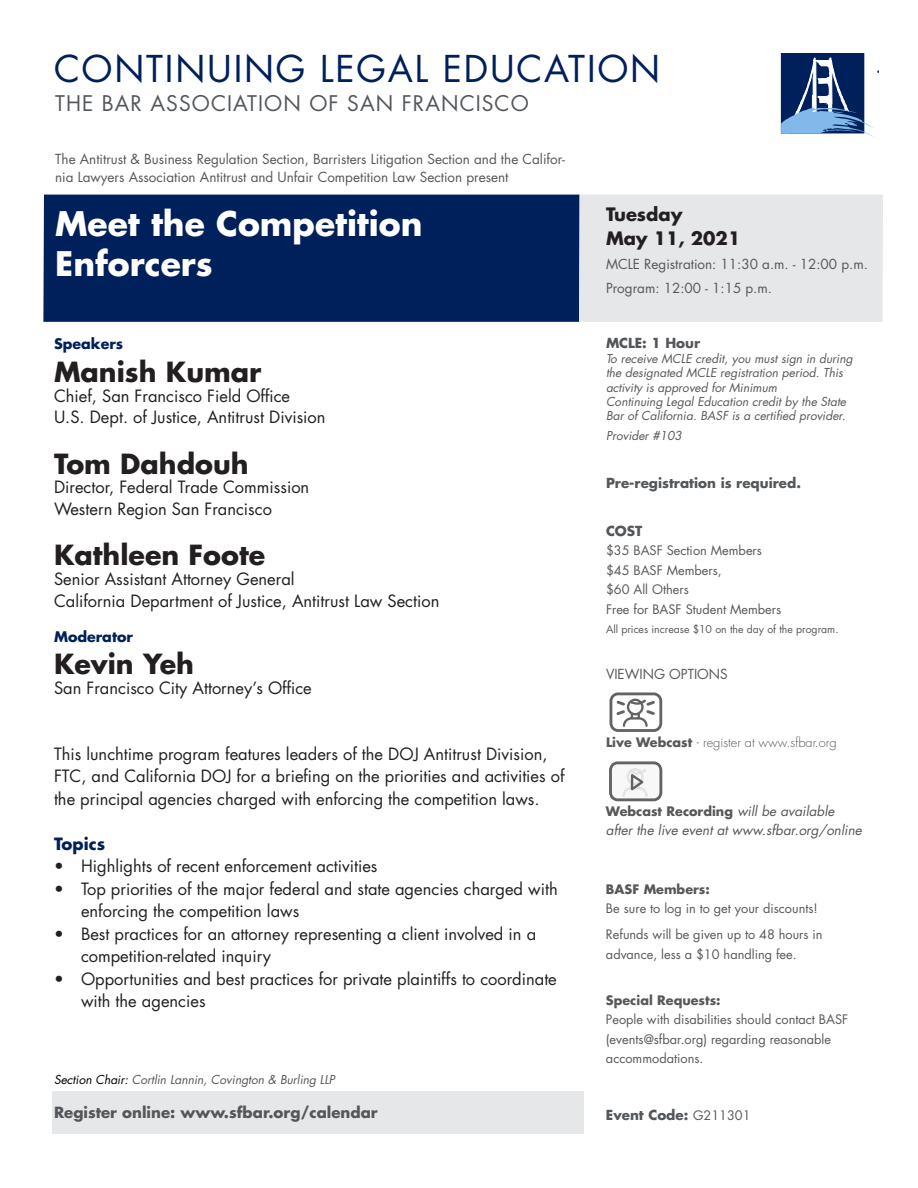
<style>
.page{position:relative;width:918px;height:1188px;background:#fff}
.page>*{position:absolute;margin:0;border:0;box-sizing:border-box;transform-origin:0 0}
.t1{font:36px "Futura";letter-spacing:.05em;color:#00205b}
.t2{font:700 33px/40.5px "Futura";color:#fff}
.speakers_-_label{font:700 27px "Futura";color:#231f20}
.t3{font:21px "Futura";letter-spacing:.05em;color:#54575a}
.date{font:700 18px "Futura";color:#231f20}
.speakers_-_label-2{font:16.5px/22.5px "Futura";color:#231f20}
.speakers_-_label-3{font:700 16.5px "Futura";color:#00205b}
.Paragraph_Style_1{font:700 15px "Futura";color:#54575a}
.speakers_-_label-4{font:700 14.25px "Futura";color:#00205b}
.section_presenting{font:13.5px/18px "Futura";color:#54575a}
.date-2{font:13.5px/24px "Futura";color:#54575a}
.Details_no_paragraph{font:700 13.5px "Futura";color:#54575a}
.t4{font:italic 13.5px "Futura";color:#54575a}
.Details_no_paragraph-2{font:13.5px "Futura";color:#57585a}
.MCLE_-_label{font:700 13.5px "Futura";color:#54575a}
.Details_no_paragraph-3{font:12.75px/19.5px "Futura";color:#57585a}
.t5{font:700 12.75px "Futura";color:#57585a}
.t6{font:300 12.75px "Futura";color:#57585a}
.MCLE_-_label-2{font:italic 12px/14.4px "Futura";color:#57585a}
.speaker_affiliation{font:italic 12px "Futura";color:#54575a}
.Details_w_paragraphs{font:10.5px "Futura";color:#57585a}
.s1{color:#000}
.s2{font-weight:700}
.s3{font-weight:400;font-style:italic;font-size:13.5px;color:#54575a}
.s4{font-weight:400;font-size:12.75px;color:#57585a}
</style>
<div class="page">
<div style="left:781px;top:54px;width:83px;height:79px;border:1px solid #00205b"></div>
<svg style="left:781px;top:57px;width:97px;height:81px"></svg>
<div style="left:43px;top:195px;width:536px;height:127px;background:#00205b"></div>
<div style="left:579px;top:195px;width:304px;height:127px;background:#e6e7e9"></div>
<div style="left:53px;top:1091px;width:531px;height:43px;background:#e6e7e9"></div>
<svg style="left:614px;top:698px;width:41px;height:30px"></svg>
<div style="left:610px;top:692px;width:52px;height:40px;border:3px solid #231f20;border-radius:7px"></div>
<svg style="left:609px;top:761px;width:53px;height:40px"></svg>
<p class="t1" style="left:54px;top:44px;width:608px">CONTINUING LEGAL EDUCATION</p>
<p class="t3" style="left:55px;top:89px;width:475px">THE BAR ASSOCIATION OF SAN FRANCISCO</p>
<p class="section_presenting" style="left:55px;top:150px;width:511px">The Antitrust &amp; Business Regulation Section, Barristers Litigation Section and the Califor&shy;nia Lawyers Association Antitrust and Unfair Competition Law Section present</p>
<p class="t2" style="left:55px;top:202px;width:369px">Meet the Competition<br>Enforcers</p>
<p class="speakers_-_label-4" style="left:54px;top:334px;width:71px">Speakers</p>
<p class="speakers_-_label" style="left:54px;top:353px;width:209px">Manish Kumar</p>
<p class="speakers_-_label-2" style="left:54px;top:385px;width:273px;line-height:21.6px">Chief, San Francisco Field Office<br>U.S. Dept. of Justice, Antitrust Division</p>
<p class="speakers_-_label" style="left:54px;top:445px;width:196px">Tom Dahdouh</p>
<p class="speakers_-_label-2" style="left:54px;top:476px;width:257px;line-height:21.6px">Director, Federal Trade Commission<br>Western Region San Francisco</p>
<p class="speakers_-_label" style="left:54px;top:537px;width:213px">Kathleen Foote</p>
<p class="speakers_-_label-2" style="left:54px;top:568px;width:387px;line-height:21.6px">Senior Assistant Attorney General<br>California Department of Justice, Antitrust Law Section</p>
<p class="speakers_-_label-4" style="left:54px;top:627px;width:81px">Moderator</p>
<p class="speakers_-_label" style="left:54px;top:645px;width:142px">Kevin Yeh</p>
<p class="speakers_-_label-2" style="left:54px;top:677px;width:259px">San Francisco City Attorney’s Office</p>
<p class="speakers_-_label-2" style="left:54px;top:742px;width:512px">This lunchtime program features leaders of the DOJ Antitrust Division,<br>FTC, and California DOJ for a briefing on the priorities and activities of the principal agencies charged with enforcing the competition laws.</p>
<p class="speakers_-_label-3" style="left:54px;top:832px;width:53px">Topics</p>
<p class="speakers_-_label-2" style="left:54px;top:855px;width:325px">• Highlights of recent enforcement activities</p>
<p class="speakers_-_label-2" style="left:81px;top:877px;width:478px;text-indent:-27px">• Top priorities of the major federal and state agencies charged with enforcing the competition laws</p>
<p class="speakers_-_label-2" style="left:81px;top:922px;width:457px;text-indent:-27px">• Best practices for an attorney representing a client involved in a competition-related inquiry</p>
<p class="speakers_-_label-2" style="left:81px;top:967px;width:477px;text-indent:-27px">• Opportunities and best practices for private plaintiffs to coordinate with the agencies</p>
<p class="speaker_affiliation" style="left:54px;top:1071px;width:282px"><span class="s1">Section Chair:</span> Cortlin Lannin, Covington &amp; Burling LLP</p>
<p class="Paragraph_Style_1" style="left:54px;top:1102px;width:325px">Register online: www.sfbar.org/calendar</p>
<p class="date" style="left:606px;top:201px;width:78px">Tuesday</p>
<p class="date" style="left:606px;top:225px;width:136px">May 11, 2021</p>
<p class="date-2" style="left:606px;top:251px;width:263px">MCLE Registration: 11:30 a.m. - 12:00 p.m.<br>Program: 12:00 - 1:15 p.m.</p>
<p class="MCLE_-_label" style="left:606px;top:334px;width:96px">MCLE: 1 Hour</p>
<p class="MCLE_-_label-2" style="left:606px;top:351px;width:248px">To receive MCLE credit, you must sign in during the designated MCLE registration period. This activity is approved for Minimum<br>Continuing Legal Education credit by the State Bar of California. BASF is a certified provider.</p>
<p class="MCLE_-_label-2" style="left:606px;top:428px;width:77px">Provider #103</p>
<p class="Details_no_paragraph" style="left:606px;top:473px;width:197px">Pre-registration is required.</p>
<p class="Details_no_paragraph" style="left:606px;top:521px;width:38px">COST</p>
<p class="Details_no_paragraph-3" style="left:606px;top:541px;width:157px">$35 BASF Section Members</p>
<p class="Details_no_paragraph-3" style="left:606px;top:560px;width:117px">$45 BASF Members,</p>
<p class="Details_no_paragraph-3" style="left:606px;top:580px;width:84px">$60 All Others</p>
<p class="Details_no_paragraph-3" style="left:606px;top:599px;width:177px">Free for BASF Student Members</p>
<p class="Details_w_paragraphs" style="left:606px;top:622px;width:234px">All prices increase $10 on the day of the program.</p>
<p class="Details_no_paragraph-2" style="left:606px;top:665px;width:123px">VIEWING OPTIONS</p>
<p class="t6" style="left:606px;top:734px;width:232px"><span class="s2">Live Webcast</span> - register at www.sfbar.org</p>
<p class="t5" style="left:606px;top:802px;width:230px">Webcast Recording <span class="s3">will be available</span></p>
<p class="t4" style="left:606px;top:821px;width:257px">after the live event at www.sfbar.org/online</p>
<p class="t5" style="left:606px;top:880px;width:105px">BASF Members:</p>
<p class="Details_no_paragraph-3" style="left:606px;top:895px;width:218px;line-height:26.2px">Be sure to log in to get your discounts!<br>Refunds will be given up to 48 hours in</p>
<p class="Details_no_paragraph-3" style="left:606px;top:944px;width:192px">advance, less a $10 handling fee.</p>
<p class="t5" style="left:606px;top:991px;width:116px">Special Requests:</p>
<p class="Details_no_paragraph-3" style="left:606px;top:1009px;width:244px">People with disabilities should contact BASF (events@sfbar.org) regarding reasonable accommodations.</p>
<p class="Details_no_paragraph" style="left:606px;top:1106px;width:146px">Event Code: <span class="s4">G211301</span></p>
</div>
